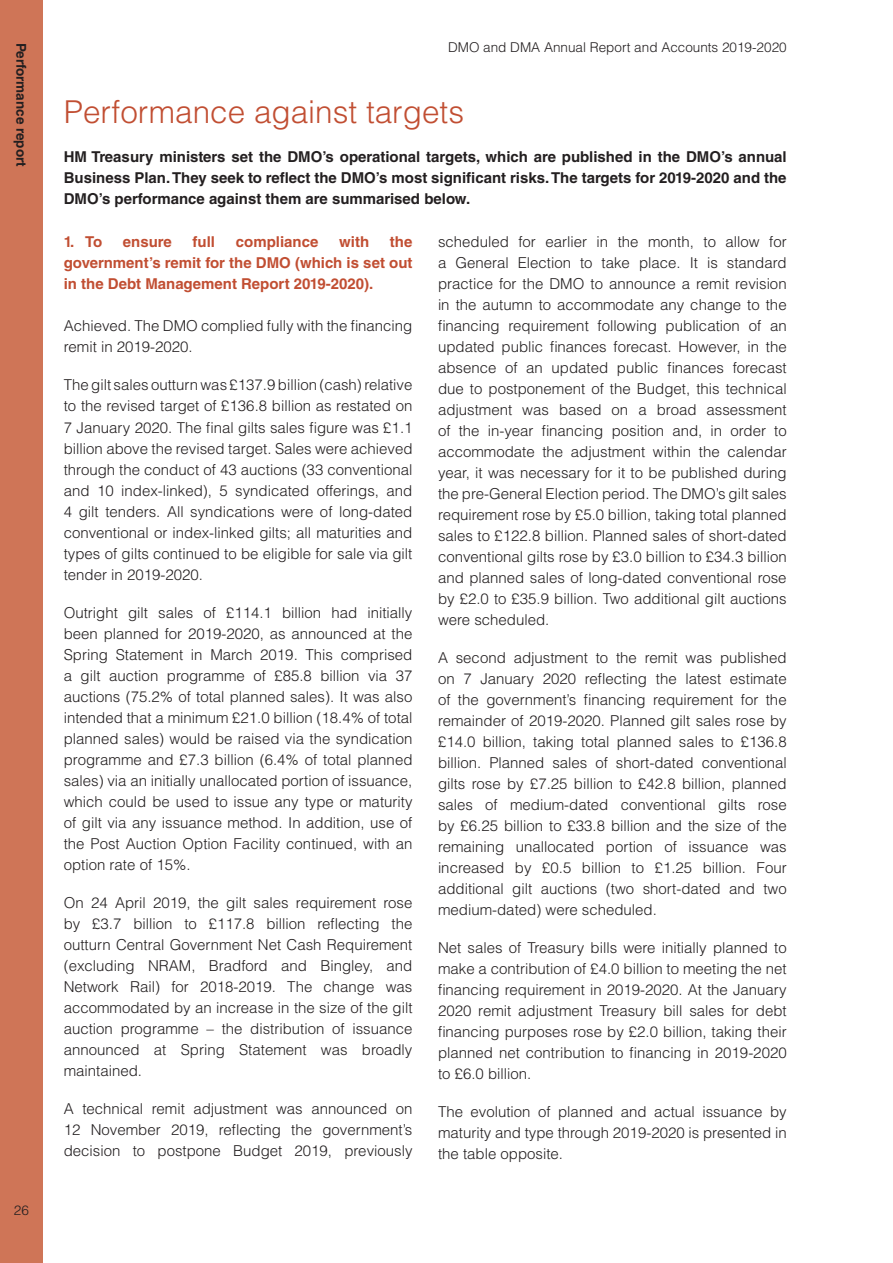
<style>
.page{position:relative;width:893px;height:1263px;background:#fff}
.page>*{position:absolute;margin:0;border:0;box-sizing:border-box;transform-origin:0 0}
.t1{font:300 31.5px "Helvetica LT Std";color:#c14e32}
.List_lvl_2{font:300 15px/21px "Helvetica LT Std";color:#231f20;text-align:justify}
.t2{font:700 15px/21px "Helvetica LT Std";color:#231f20;text-align:justify}
.t3{font:700 15px/21px "Helvetica LT Std";color:#c14e32;text-align:justify}
.t4{font:300 13.5px "Helvetica LT Std";color:#231f20}
.t5{font:700 13.5px "Helvetica LT Std";color:#231f20}
</style>
<div class="page">
<div style="left:0;top:0;width:43px;height:1263px;background:#cf7557"></div>
<p class="t5" style="left:29px;top:43px;width:126px;rotate:90deg">Performance report</p>
<p class="t4" style="left:14px;top:1201px;width:17px">26</p>
<p class="t4" style="left:448px;top:39px;width:340px">DMO and DMA Annual Report and Accounts 2019-2020</p>
<h4 class="t1" style="left:64px;top:92px;width:402px">Performance against targets</h4>
<p class="t2" style="left:64px;top:146px;width:724px">HM Treasury ministers set the DMO’s operational targets, which are published in the DMO’s annual Business Plan. They seek to reflect the DMO’s most significant risks. The targets for 2019-2020 and the DMO’s performance against them are summarised below.</p>
<p class="t3" style="left:64px;top:231px;width:40px">1. To</p>
<p class="t3" style="left:123px;top:231px;width:50px">ensure</p>
<p class="t3" style="left:193px;top:231px;width:24px">full</p>
<p class="t3" style="left:236px;top:231px;width:84px">compliance</p>
<p class="t3" style="left:339px;top:231px;width:31px">with</p>
<p class="t3" style="left:64px;top:231px;width:350px;text-indent:326px">the government’s remit for the DMO (which is set out in the Debt Management Report 2019-2020).</p>
<p class="List_lvl_2" style="left:64px;top:315px;width:350px">Achieved. The DMO complied fully with the financing remit in 2019-2020.</p>
<p class="List_lvl_2" style="left:64px;top:374px;width:350px">The gilt sales outturn was £137.9 billion (cash) relative to the revised target of £136.8 billion as restated on 7 January 2020. The final gilts sales figure was £1.1 billion above the revised target. Sales were achieved through the conduct of 43 auctions (33 conventional and 10 index-linked), 5 syndicated offerings, and 4 gilt tenders. All syndications were of long-dated conventional or index-linked gilts; all maturities and types of gilts continued to be eligible for sale via gilt tender in 2019-2020.</p>
<p class="List_lvl_2" style="left:64px;top:601px;width:350px">Outright gilt sales of £114.1 billion had initially been planned for 2019-2020, as announced at the Spring Statement in March 2019. This comprised a gilt auction programme of £85.8 billion via 37 auctions (75.2% of total planned sales). It was also intended that a minimum £21.0 billion (18.4% of total planned sales) would be raised via the syndication programme and £7.3 billion (6.4% of total planned sales) via an initially unallocated portion of issuance, which could be used to issue any type or maturity of gilt via any issuance method. In addition, use of the Post Auction Option Facility continued, with an option rate of 15%.</p>
<p class="List_lvl_2" style="left:64px;top:891px;width:350px">On 24 April 2019, the gilt sales requirement rose by £3.7 billion to £117.8 billion reflecting the outturn Central Government Net Cash Requirement (excluding NRAM, Bradford and Bingley, and Network Rail) for 2018-2019. The change was accommodated by an increase in the size of the gilt auction programme – the distribution of issuance announced at Spring Statement was broadly maintained.</p>
<p class="List_lvl_2" style="left:64px;top:1098px;width:350px">A technical remit adjustment was announced on 12 November 2019, reflecting the government’s decision to postpone Budget 2019, previously</p>
<p class="List_lvl_2" style="left:438px;top:231px;width:350px">scheduled for earlier in the month, to allow for a General Election to take place. It is standard practice for the DMO to announce a remit revision in the autumn to accommodate any change to the financing requirement following publication of an updated public finances forecast. However, in the absence of an updated public finances forecast due to postponement of the Budget, this technical adjustment was based on a broad assessment of the in-year financing position and, in order to accommodate the adjustment within the calendar year, it was necessary for it to be published during the pre-General Election period. The DMO’s gilt sales requirement rose by £5.0 billion, taking total planned sales to £122.8 billion. Planned sales of short-dated conventional gilts rose by £3.0 billion to £34.3 billion and planned sales of long-dated conventional rose by £2.0 to £35.9 billion. Two additional gilt auctions were scheduled.</p>
<p class="List_lvl_2" style="left:438px;top:647px;width:350px">A second adjustment to the remit was published on 7 January 2020 reflecting the latest estimate of the government’s financing requirement for the remainder of 2019-2020. Planned gilt sales rose by £14.0 billion, taking total planned sales to £136.8 billion. Planned sales of short-dated conventional gilts rose by £7.25 billion to £42.8 billion, planned sales of medium-dated conventional gilts rose by £6.25 billion to £33.8 billion and the size of the remaining unallocated portion of issuance was increased by £0.5 billion to £1.25 billion. Four additional gilt auctions (two short-dated and two medium-dated) were scheduled.</p>
<p class="List_lvl_2" style="left:438px;top:937px;width:350px">Net sales of Treasury bills were initially planned to make a contribution of £4.0 billion to meeting the net financing requirement in 2019-2020. At the January 2020 remit adjustment Treasury bill sales for debt financing purposes rose by £2.0 billion, taking their planned net contribution to financing in 2019-2020 to £6.0 billion.</p>
<p class="List_lvl_2" style="left:438px;top:1101px;width:350px">The evolution of planned and actual issuance by maturity and type through 2019-2020 is presented in the table opposite.</p>
</div>
